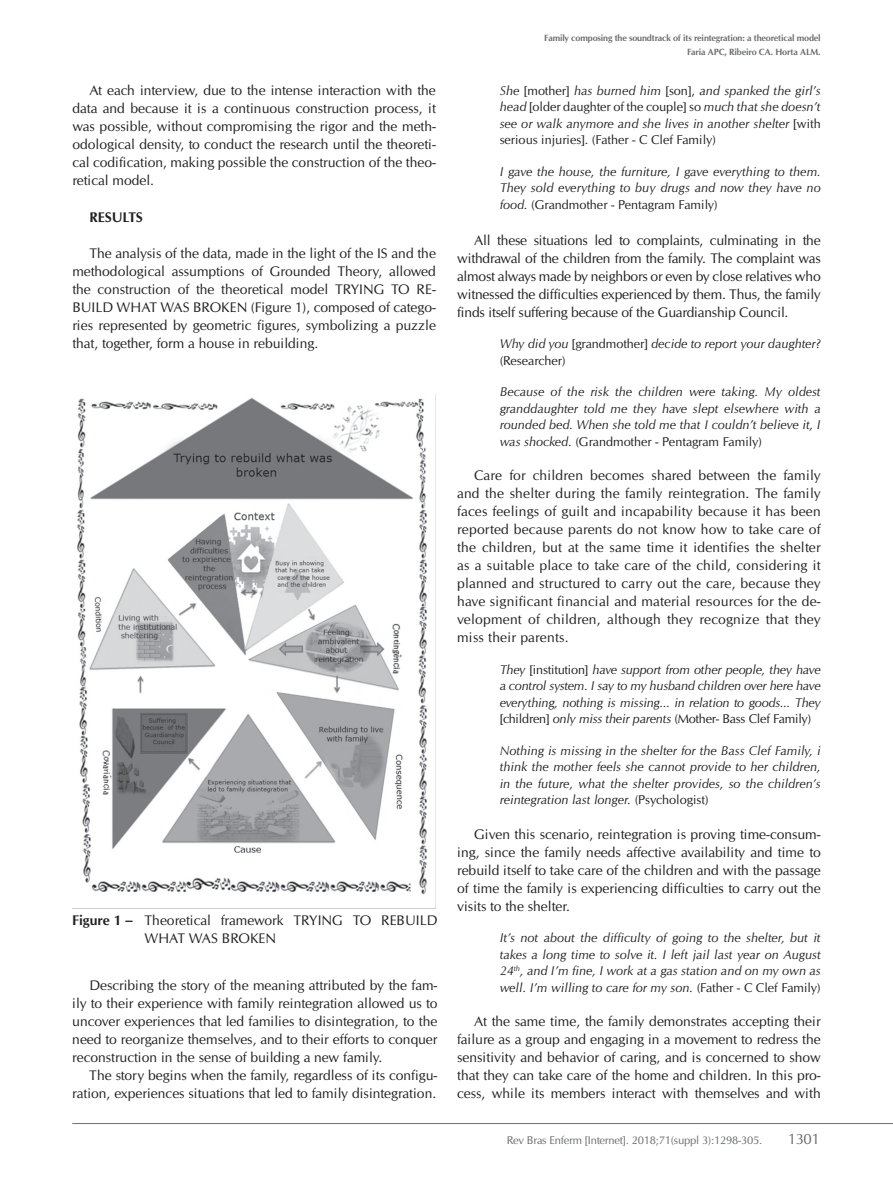
<style>
.page{position:relative;width:893px;height:1191px;background:#fff}
.page>*{position:absolute;margin:0;border:0;box-sizing:border-box;transform-origin:0 0}
.t1{font:15px "URW Classico";color:#6c6d70}
.t2{font:13.95px/18px "URW Classico";color:#231f20;text-align:justify}
.t3{font:700 13.95px "URW Classico";color:#231f20}
.t4{font:italic 12.75px/16.5px "URW Classico";color:#231f20;text-align:justify}
.t5{font:11.25px "URW Classico";letter-spacing:-.015em;color:#6c6d70}
.t6{font:700 9px/14.1px "URW Classico";letter-spacing:-.015em;color:#6c6d70;text-align:right}
.s1{font-weight:700}
.s2{font-style:normal}
</style>
<div class="page">
<hr style="left:72px;top:1123px;width:821px;height:1px;background:#6c6d70">
<img style="left:77px;top:398px;width:350px;height:497px">
<p class="t2" style="left:72px;top:82px;width:365px;text-indent:17px">At each interview, due to the intense interaction with the data and because it is a continuous construction process, it was possible, without compromising the rigor and the meth&shy;odological density, to conduct the research until the theoreti&shy;cal codification, making possible the construction of the theo&shy;retical model.</p>
<p class="t3" style="left:89px;top:208px;width:55px">RESULTS</p>
<p class="t2" style="left:72px;top:244px;width:365px;text-indent:17px">The analysis of the data, made in the light of the IS and the methodological assumptions of Grounded Theory, allowed the construction of the theoretical model TRYING TO RE-BUILD WHAT WAS BROKEN (Figure 1), composed of catego&shy;ries represented by geometric figures, symbolizing a puzzle that, together, form a house in rebuilding.</p>
<p class="t2" style="left:145px;top:912px;width:294px;text-indent:-72px"><span class="s1">Figure 1 –</span> Theoretical framework TRYING TO REBUILD<br>WHAT WAS BROKEN</p>
<p class="t2" style="left:72px;top:976px;width:367px;text-indent:17px">Describing the story of the meaning attributed by the fam&shy;ily to their experience with family reintegration allowed us to uncover experiences that led families to disintegration, to the need to reorganize themselves, and to their efforts to conquer reconstruction in the sense of building a new family.</p>
<p class="t2" style="left:72px;top:1066px;width:367px;text-align:right">The story begins when the family, regardless of its configu&shy;ration, experiences situations that led to family disintegration.</p>
<p class="t6" style="left:544px;top:31px;width:278px">Family composing the soundtrack of its reintegration: a theoretical model<br>Faria APC, Ribeiro CA. Horta ALM.</p>
<p class="t4" style="left:500px;top:82px;width:323px">She <span class="s2">[mother]</span> has burned him <span class="s2">[son],</span> and spanked the girl’s head <span class="s2">[older daughter of the couple] so</span> much that she doesn’t see or walk anymore and she lives in another shelter <span class="s2">[with serious injuries]. (Father - C Clef Family)</span></p>
<p class="t4" style="left:500px;top:163px;width:323px">I gave the house, the furniture, I gave everything to them.<br>They sold everything to buy drugs and now they have no food. <span class="s2">(Grandmother - Pentagram Family)</span></p>
<p class="t2" style="left:457px;top:231px;width:365px;text-indent:17px">All these situations led to complaints, culminating in the withdrawal of the children from the family. The complaint was almost always made by neighbors or even by close relatives who witnessed the difficulties experienced by them. Thus, the family finds itself suffering because of the Guardianship Council.</p>
<p class="t4" style="left:500px;top:336px;width:323px">Why did you <span class="s2">[grandmother]</span> decide to report your daughter? <span class="s2">(Researcher)</span></p>
<p class="t4" style="left:500px;top:384px;width:323px">Because of the risk the children were taking. My oldest granddaughter told me they have slept elsewhere with a rounded bed. When she told me that I couldn’t believe it, I was shocked. <span class="s2">(Grandmother - Pentagram Family)</span></p>
<p class="t2" style="left:457px;top:466px;width:365px;text-indent:17px">Care for children becomes shared between the family and the shelter during the family reintegration. The family faces feelings of guilt and incapability because it has been reported because parents do not know how to take care of the children, but at the same time it identifies the shelter as a suitable place to take care of the child, considering it planned and structured to carry out the care, because they have significant financial and material resources for the de&shy;velopment of children, although they recognize that they miss their parents.</p>
<p class="t4" style="left:500px;top:661px;width:323px">They <span class="s2">[institution]</span> have support from other people, they have a control system. I say to my husband children over here have everything, nothing is missing... in relation to goods... They <span class="s2">[children]</span> only miss their parents <span class="s2">(Mother- Bass Clef Family)</span></p>
<p class="t4" style="left:500px;top:742px;width:323px">Nothing is missing in the shelter for the Bass Clef Family, i think the mother feels she cannot provide to her children, in the future, what the shelter provides, so the children’s reintegration last longer. <span class="s2">(Psychologist)</span></p>
<p class="t2" style="left:457px;top:825px;width:365px;text-indent:17px">Given this scenario, reintegration is proving time-consum&shy;ing, since the family needs affective availability and time to rebuild itself to take care of the children and with the passage of time the family is experiencing difficulties to carry out the visits to the shelter.</p>
<p class="t4" style="left:500px;top:930px;width:323px">It’s not about the difficulty of going to the shelter, but it takes a long time to solve it. I left jail last year on August 24<sup>th</sup>, and I’m fine, I work at a gas station and on my own as well. I’m willing to care for my son. <span class="s2">(Father - C Clef Family)</span></p>
<p class="t2" style="left:457px;top:1012px;width:365px;text-indent:17px">At the same time, the family demonstrates accepting their failure as a group and engaging in a movement to redress the sensitivity and behavior of caring, and is concerned to show that they can take care of the home and children. In this pro&shy;cess, while its members interact with themselves and with</p>
<p class="t5" style="left:507px;top:1133px;width:257px">Rev Bras Enferm [Internet]. 2018;71(suppl 3):1298-305.</p>
<p class="t1" style="left:788px;top:1130px;width:33px">1301</p>
</div>
